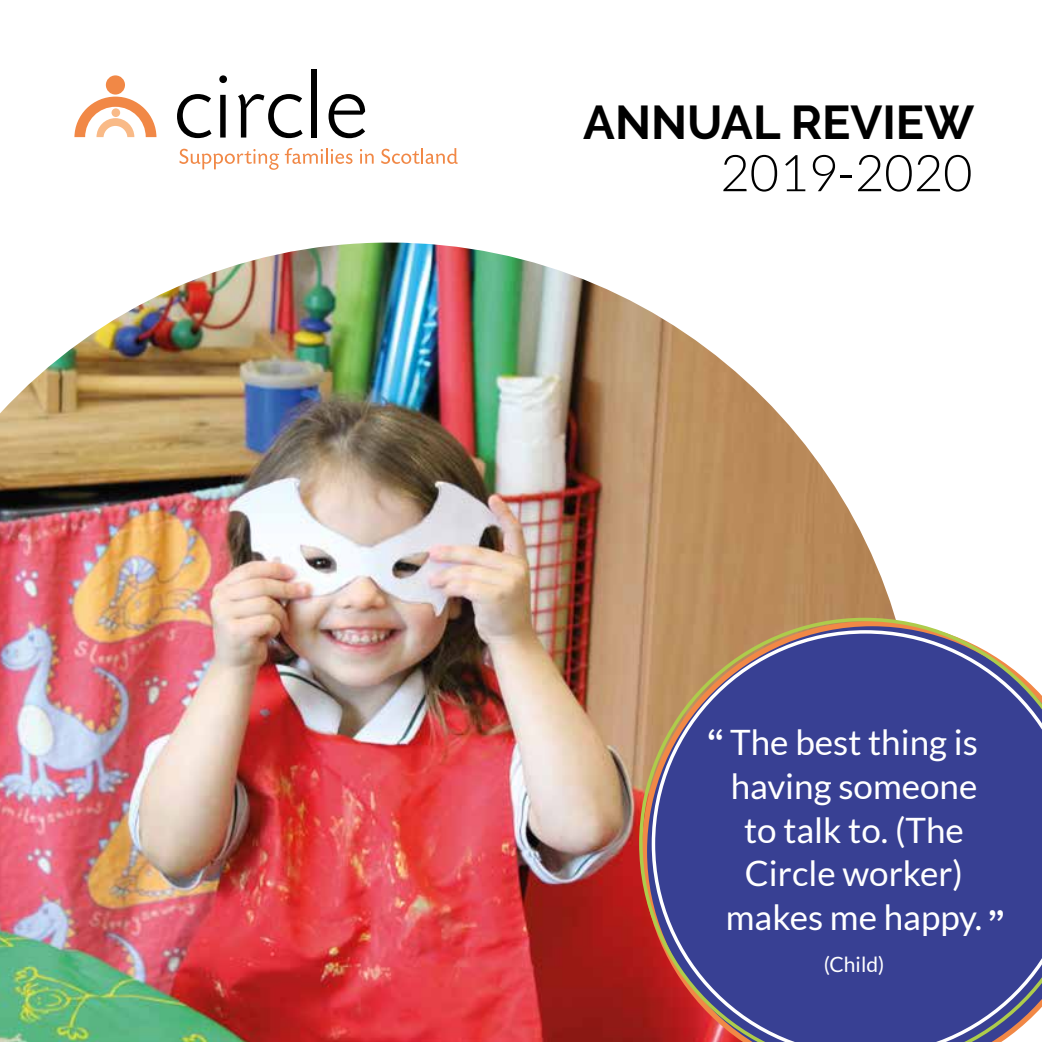
<style>
.page{position:relative;width:1042px;height:1042px;background:#fff}
.page>*{position:absolute;margin:0;border:0;box-sizing:border-box;transform-origin:0 0}
.t1{font:300 50.75px "Lato";color:#000}
.t2{font:700 47.25px "Raleway";color:#000}
.t3{font:condensed 42px "Clarendon BT";color:#fff}
.t4{font:35px/43.8px "Lato";color:#fff;text-align:center}
.t5{font:21px "Lato";color:#fff}
</style>
<div class="page">
<div style="left:106px;top:75px;width:19px;height:20px;background:#f18846;border-radius:50%"></div>
<svg style="left:177px;top:94px;width:34px;height:44px"></svg>
<svg style="left:219px;top:75px;width:8px;height:63px"></svg>
<svg style="left:238px;top:94px;width:65px;height:44px"></svg>
<div style="left:311px;top:69px;width:6px;height:69px;background:#000"></div>
<svg style="left:328px;top:94px;width:37px;height:44px"></svg>
<svg style="left:179px;top:149px;width:100px;height:21px"></svg>
<svg style="left:285px;top:148px;width:67px;height:16px"></svg>
<svg style="left:360px;top:149px;width:14px;height:15px"></svg>
<svg style="left:381px;top:148px;width:77px;height:16px"></svg>
<svg style="left:74px;top:97px;width:82px;height:40px"></svg>
<img style="left:0;top:242px;width:896px;height:800px">
<svg style="left:639px;top:618px;width:403px;height:424px;background:#55518e"></svg>
<h2 class="t2" style="left:583px;top:95px;width:392px">ANNUAL REVIEW</h2>
<h1 class="t1" style="left:720px;top:146px;width:254px">2019-2020</h1>
<p class="t3" style="left:707px;top:717px;width:18px">“</p>
<p class="t4" style="left:726px;top:720px;width:258px">The best thing is having someone to talk to. (The<br>Circle worker) makes me happy.</p>
<p class="t5" style="left:823px;top:952px;width:62px">(Child)</p>
<p class="t3" style="left:1005px;top:932px;width:18px;rotate:-180deg">“</p>
</div>
